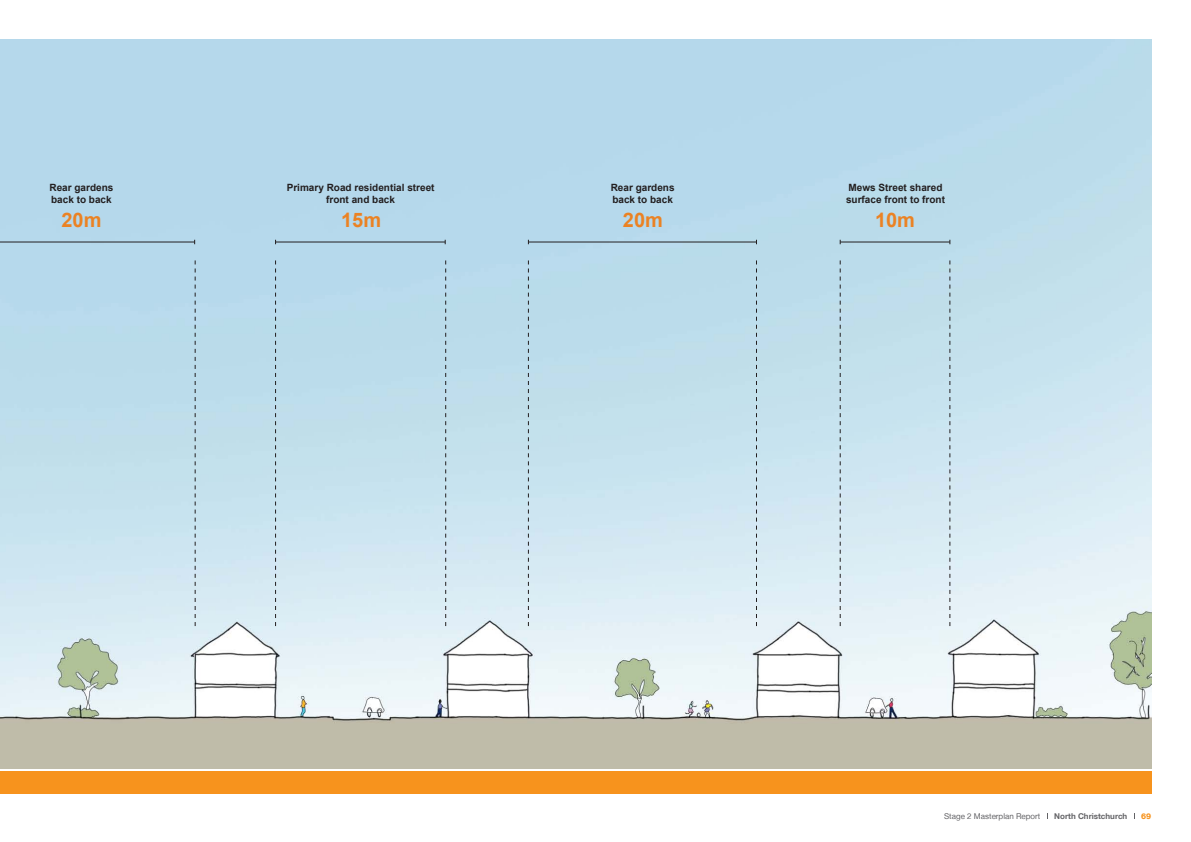
<style>
.page{position:relative;width:1191px;height:842px;background:#fff}
.page>*{position:absolute;margin:0;border:0;box-sizing:border-box;transform-origin:0 0}
.BODY_COPY_10PT{font:700 20px "Arial";color:#eb8223}
.BODY_COPY_10PT-2{font:700 10px/12px "Arial";color:#231f20}
.t1{font:8px "Helvetica Neue LT";color:#636366}
.t2{font:700 8px "Helvetica Neue LT";color:#636366}
.t3{font:800 8px "Helvetica Neue LT";color:#f7931d}
</style>
<div class="page">
<img style="left:0;top:40px;width:1151px;height:728px">
<div style="left:0;top:771px;width:1151px;height:23px;background:#f7931d"></div>
<svg style="left:275px;top:260px;width:1px;height:366px"></svg>
<svg style="left:528px;top:260px;width:1px;height:366px"></svg>
<svg style="left:839px;top:260px;width:1px;height:366px"></svg>
<svg style="left:195px;top:260px;width:1px;height:366px"></svg>
<svg style="left:445px;top:260px;width:1px;height:366px"></svg>
<svg style="left:756px;top:260px;width:1px;height:366px"></svg>
<svg style="left:949px;top:260px;width:1px;height:366px"></svg>
<hr style="left:0;top:241px;width:195px;height:1px;background:#231f20">
<hr style="left:275px;top:241px;width:170px;height:1px;background:#231f20">
<hr style="left:528px;top:241px;width:228px;height:1px;background:#231f20">
<hr style="left:840px;top:241px;width:110px;height:1px;background:#231f20">
<p class="BODY_COPY_10PT-2" style="left:49px;top:182px;width:65px">Rear gardens back to back</p>
<p class="BODY_COPY_10PT-2" style="left:287px;top:182px;width:149px;text-align:center">Primary Road residential street front and back</p>
<p class="BODY_COPY_10PT-2" style="left:611px;top:182px;width:65px">Rear gardens</p>
<p class="BODY_COPY_10PT-2" style="left:612px;top:194px;width:62px">back to back</p>
<p class="BODY_COPY_10PT-2" style="left:846px;top:182px;width:100px">Mews Street shared surface front to front</p>
<h1 class="BODY_COPY_10PT" style="left:61px;top:206px;width:42px">20m</h1>
<p class="BODY_COPY_10PT" style="left:341px;top:206px;width:42px">15m</p>
<p class="BODY_COPY_10PT" style="left:623px;top:206px;width:42px">20m</p>
<p class="BODY_COPY_10PT" style="left:875px;top:206px;width:42px">10m</p>
<p class="t1" style="left:944px;top:812px;width:98px">Stage 2 Masterplan Report</p>
<p class="t2" style="left:1054px;top:811px;width:75px">North Christchurch</p>
<p class="t3" style="left:1141px;top:812px;width:12px">69</p>
</div>
